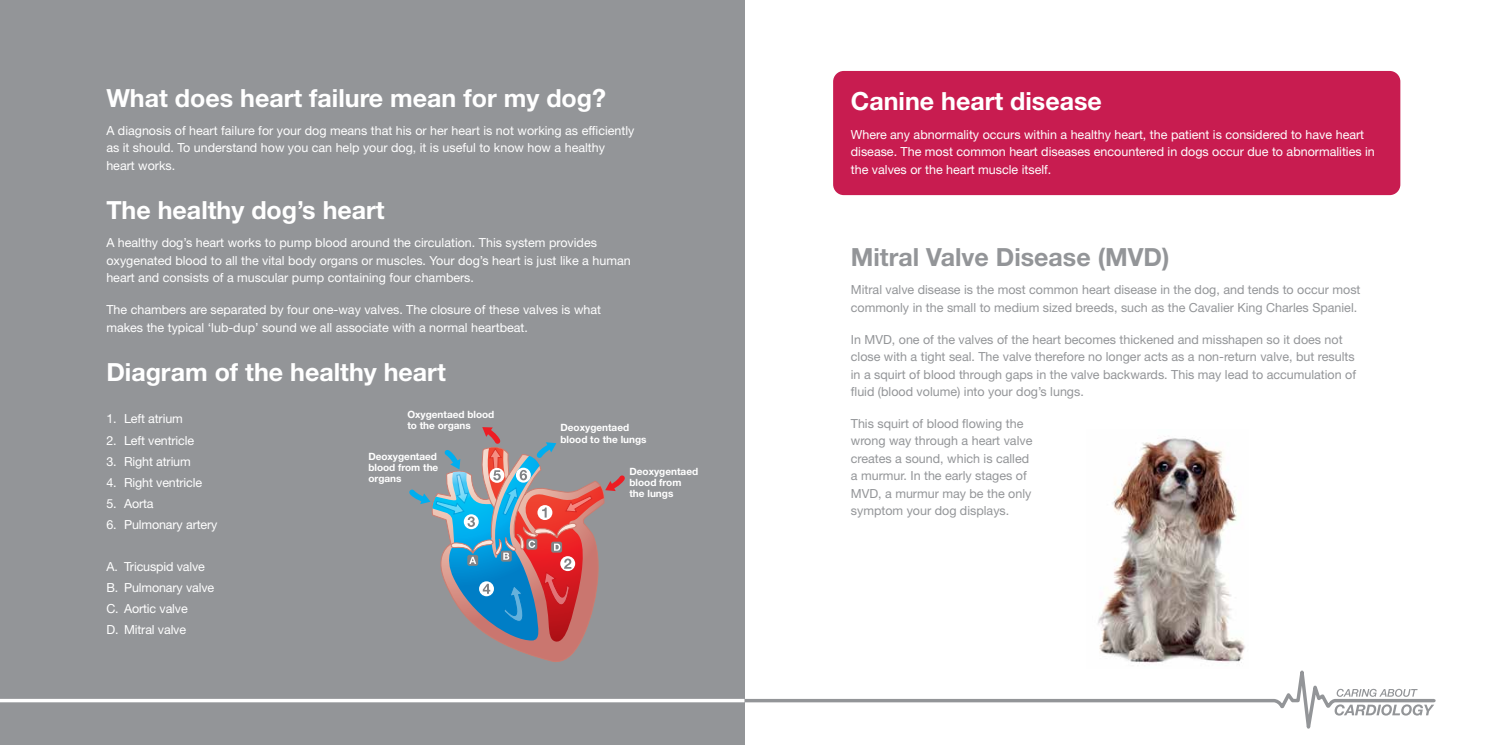
<style>
.page{position:relative;width:1489px;height:745px;background:#fff}
.page>*{position:absolute;margin:0;border:0;box-sizing:border-box;transform-origin:0 0}
.t1{font:700 25px "Helvetica Neue LT Std";color:#fff}
.t2{font:700 25px "Helvetica Neue LT Std";color:#939598}
.t3{font:12.5px/17.5px "Helvetica Neue LT Std";color:#fff}
.t4{font:12.5px/17.5px "Helvetica Neue LT Std";color:#939598}
.t5{font:700 10px/11.2px "Helvetica Neue LT Std";color:#fff}
</style>
<div class="page">
<div style="left:833px;top:71px;width:567px;height:124px;background:#c81c50;border-radius:11px"></div>
<svg style="left:744px;top:645px;width:692px;height:99px"></svg>
<svg style="left:1336px;top:688px;width:81px;height:8px"></svg>
<svg style="left:1334px;top:704px;width:99px;height:11px"></svg>
<div style="left:0;top:0;width:744px;height:744px;background:#939598"></div>
<hr style="left:0;top:698px;width:744px;height:3px;background:#fff">
<img style="left:1086px;top:438px;width:162px;height:230px">
<svg style="left:409px;top:427px;width:216px;height:235px"></svg>
<h1 class="t1" style="left:106px;top:82px;width:501px">What does heart failure mean for my dog?</h1>
<p class="t3" style="left:106px;top:121px;width:529px">A diagnosis of heart failure for your dog means that his or her heart is not working as efficiently as it should. To understand how you can help your dog, it is useful to know how a healthy heart works.</p>
<h1 class="t1" style="left:106px;top:195px;width:280px">The healthy dog’s heart</h1>
<p class="t3" style="left:106px;top:234px;width:526px">A healthy dog’s heart works to pump blood around the circulation. This system provides oxygenated blood to all the vital body organs or muscles. Your dog’s heart is just like a human heart and consists of a muscular pump containing four chambers.</p>
<p class="t3" style="left:106px;top:300px;width:496px">The chambers are separated by four one-way valves. The closure of these valves is what makes the typical ‘lub-dup’ sound we all associate with a normal heartbeat.</p>
<h1 class="t1" style="left:106px;top:356px;width:341px">Diagram of the healthy heart</h1>
<p class="t3" style="left:106px;top:410px;width:78px">1. Left atrium</p>
<p class="t3" style="left:106px;top:431px;width:89px">2. Left ventricle</p>
<p class="t3" style="left:106px;top:452px;width:86px">3. Right atrium</p>
<p class="t3" style="left:106px;top:473px;width:97px">4. Right ventricle</p>
<p class="t3" style="left:106px;top:494px;width:49px">5. Aorta</p>
<p class="t3" style="left:106px;top:515px;width:112px">6. Pulmonary artery</p>
<p class="t3" style="left:106px;top:555px;width:109px;line-height:21px">A. Tricuspid valve<br>B. Pulmonary valve<br>C. Aortic valve<br>D. Mitral valve</p>
<p class="t5" style="left:407px;top:408px;width:89px">Oxygentaed blood to the organs</p>
<p class="t5" style="left:368px;top:450px;width:71px">Deoxygentaed blood from the organs</p>
<p class="t5" style="left:560px;top:422px;width:88px">Deoxygentaed blood to the lungs</p>
<p class="t5" style="left:629px;top:465px;width:70px">Deoxygentaed blood from the lungs</p>
<h1 class="t1" style="left:850px;top:86px;width:252px">Canine heart disease</h1>
<p class="t3" style="left:850px;top:125px;width:525px">Where any abnormality occurs within a healthy heart, the patient is considered to have heart disease. The most common heart diseases encountered in dogs occur due to abnormalities in the valves or the heart muscle itself.</p>
<h1 class="t2" style="left:850px;top:242px;width:320px">Mitral Valve Disease (MVD)</h1>
<p class="t4" style="left:850px;top:281px;width:511px">Mitral valve disease is the most common heart disease in the dog, and tends to occur most commonly in the small to medium sized breeds, such as the Cavalier King Charles Spaniel.</p>
<p class="t4" style="left:850px;top:330px;width:506px">In MVD, one of the valves of the heart becomes thickened and misshapen so it does not close with a tight seal. The valve therefore no longer acts as a non-return valve, but results in a squirt of blood through gaps in the valve backwards. This may lead to accumulation of fluid (blood volume) into your dog’s lungs.</p>
<p class="t4" style="left:850px;top:414px;width:183px">This squirt of blood flowing the wrong way through a heart valve creates a sound, which is called a murmur. In the early stages of<br>MVD, a murmur may be the only symptom your dog displays.</p>
</div>
